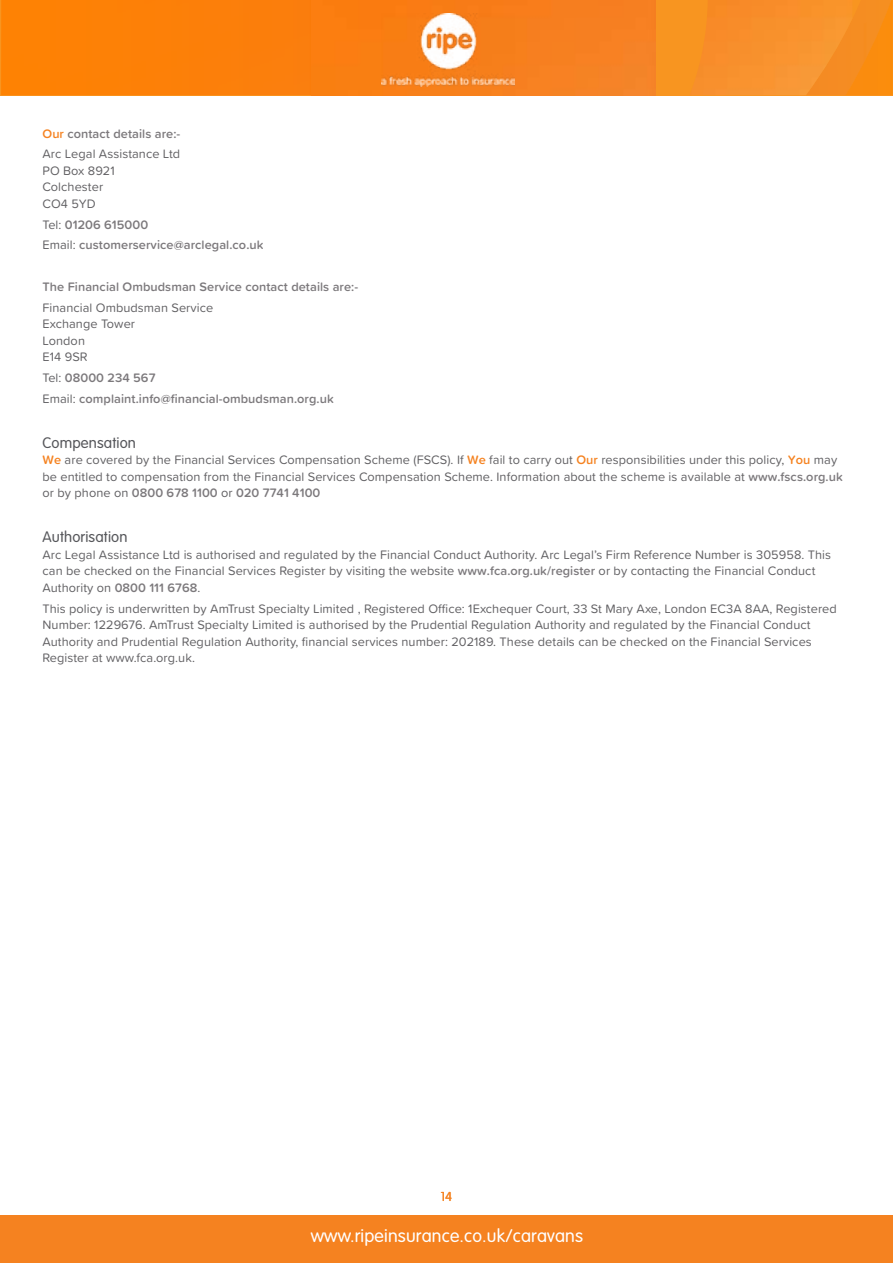
<style>
.page{position:relative;width:893px;height:1263px;background:#fff}
.page>*{position:absolute;margin:0;border:0;box-sizing:border-box;transform-origin:0 0}
.t1{font:300 18px "VAG Rounded Std";letter-spacing:.01em;color:#fff}
.t2{font:300 15px "VAG Rounded Std";letter-spacing:.01em;color:#55565a}
.t3{font:12.75px/16.5px "Proxima Soft";letter-spacing:.005em;color:#626164}
.t4{font:600 12.75px/20.7px "Proxima Soft";letter-spacing:.005em;color:#7c797c}
.t5{font:300 12.75px "VAG Rounded Std";color:#f58220}
.s1{font-weight:600;color:#f58220}
.s2{font-weight:600;color:#7c797c}
.s3{font-weight:400;color:#626164}
</style>
<div class="page">
<svg style="left:0;top:0;width:893px;height:95px;background:#f8901a"></svg>
<img style="left:690px;top:0;width:162px;height:95px">
<img style="left:1px;top:0;width:655px;height:95px">
<div style="left:0;top:1215px;width:893px;height:48px;background:#f58220"></div>
<img style="left:382px;top:14px;width:133px;height:72px">
<p class="t3" style="left:43px;top:122px;width:139px;line-height:20.7px"><span class="s1">Our</span> <span class="s2">contact details are:-<br></span>Arc Legal Assistance Ltd</p>
<p class="t3" style="left:43px;top:162px;width:74px">PO Box 8921<br>Colchester<br>CO4 5YD</p>
<p class="t4" style="left:43px;top:214px;width:222px"><span class="s3">Tel:</span> 01206 615000<br><span class="s3">Email:</span> customerservice@arclegal.co.uk</p>
<p class="t4" style="left:43px;top:276px;width:317px">The Financial Ombudsman Service contact details are:-</p>
<p class="t3" style="left:43px;top:299px;width:172px">Financial Ombudsman Service<br>Exchange Tower<br>London<br>E14 9SR</p>
<p class="t4" style="left:43px;top:367px;width:293px"><span class="s3">Tel:</span> 08000 234 567<br><span class="s3">Email:</span> complaint.info@financial-ombudsman.org.uk</p>
<p class="t2" style="left:43px;top:434px;width:95px">Compensation</p>
<p class="t3" style="left:43px;top:451px;width:802px"><span class="s1">We</span> are covered by the Financial Services Compensation Scheme (FSCS). If <span class="s1">We</span> fail to carry out <span class="s1">Our</span> responsibilities under this policy, <span class="s1">You</span> may be entitled to compensation from the Financial Services Compensation Scheme. Information about the scheme is available at <span class="s2">www.fscs.org.uk </span>or by phone on <span class="s2">0800 678 1100</span> or <span class="s2">020 7741 4100</span></p>
<p class="t2" style="left:43px;top:528px;width:86px">Authorisation</p>
<p class="t3" style="left:43px;top:546px;width:790px">Arc Legal Assistance Ltd is authorised and regulated by the Financial Conduct Authority. Arc Legal’s Firm Reference Number is 305958. This can be checked on the Financial Services Register by visiting the website <span class="s2">www.fca.org.uk/register</span> or by contacting the Financial Conduct<br>Authority on <span class="s2">0800 111 6768</span>.</p>
<p class="t3" style="left:43px;top:599px;width:796px">This policy is underwritten by AmTrust Specialty Limited , Registered Office: 1Exchequer Court, 33 St Mary Axe, London EC3A 8AA, Registered Number: 1229676. AmTrust Specialty Limited is authorised by the Prudential Regulation Authority and regulated by the Financial Conduct Authority and Prudential Regulation Authority, financial services number: 202189. These details can be checked on the Financial Services Register at www.fca.org.uk.</p>
<p class="t5" style="left:441px;top:1189px;width:13px">14</p>
<h1 class="t1" style="left:311px;top:1225px;width:274px">www.ripeinsurance.co.uk/caravans</h1>
</div>
